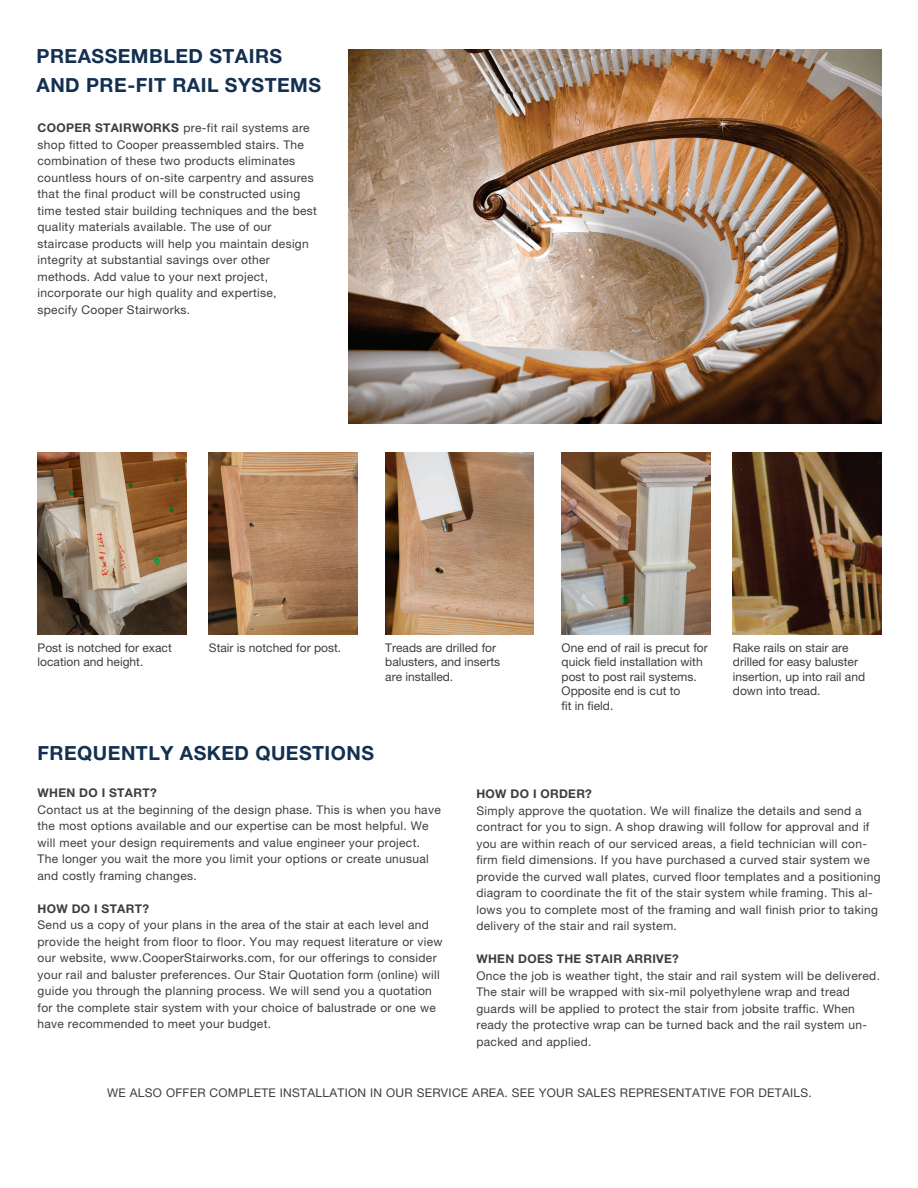
<style>
.page{position:relative;width:918px;height:1188px;background:#fff}
.page>*{position:absolute;margin:0;border:0;box-sizing:border-box;transform-origin:0 0}
.Title_PP{font:700 19.5px/28.5px "Helvetica Neue LT Pro";letter-spacing:.025em;color:#133051}
.Body_PP{font:700 19.5px "Helvetica Neue LT Pro";letter-spacing:.025em;color:#133051}
.Body_PP-2{font:12px/16.5px "Helvetica Neue LT Pro";letter-spacing:.025em;color:#3e3e3f}
.Body_PP-3{font:12px/14.4px "Helvetica Neue LT Pro";color:#3e3e3f}
.Body_PP-4{font:700 12px "Helvetica Neue LT Pro";letter-spacing:.025em;color:#3e3e3f}
.s1{font-weight:700}
</style>
<div class="page">
<img style="left:348px;top:50px;width:533px;height:373px">
<img style="left:385px;top:453px;width:149px;height:181px">
<img style="left:733px;top:453px;width:148px;height:181px">
<img style="left:562px;top:453px;width:148px;height:181px">
<img style="left:209px;top:453px;width:148px;height:181px">
<img style="left:38px;top:453px;width:148px;height:181px">
<p class="Title_PP" style="left:37px;top:42px;width:286px">PREASSEMBLED STAIRS<br>AND PRE-FIT RAIL SYSTEMS</p>
<p class="Body_PP-2" style="left:38px;top:120px;width:281px"><span class="s1">COOPER STAIRWORKS</span> pre-fit rail systems are shop fitted to Cooper preassembled stairs. The combination of these two products eliminates countless hours of on-site carpentry and assures that the final product will be constructed using time tested stair building techniques and the best quality materials available. The use of our staircase products will help you maintain design integrity at substantial savings over other methods. Add value to your next project, incorporate our high quality and expertise, specify Cooper Stairworks.</p>
<p class="Body_PP-3" style="left:38px;top:640px;width:136px">Post is notched for exact</p>
<p class="Body_PP-3" style="left:209px;top:640px;width:134px">Stair is notched for post.</p>
<p class="Body_PP-3" style="left:38px;top:655px;width:107px">location and height.</p>
<p class="Body_PP-3" style="left:562px;top:640px;width:148px">One end of rail is precut for quick field installation with post to post rail systems.<br>Opposite end is cut to<br>fit in field.</p>
<p class="Body_PP-3" style="left:385px;top:640px;width:116px">Treads are drilled for balusters, and inserts are installed.</p>
<p class="Body_PP-3" style="left:733px;top:640px;width:134px">Rake rails on stair are drilled for easy baluster insertion, up into rail and down into tread.</p>
<p class="Body_PP" style="left:38px;top:741px;width:338px">FREQUENTLY ASKED QUESTIONS</p>
<p class="Body_PP-4" style="left:38px;top:786px;width:121px">WHEN DO I START?</p>
<p class="Body_PP-2" style="left:38px;top:801px;width:405px">Contact us at the beginning of the design phase. This is when you have the most options available and our expertise can be most helpful. We will meet your design requirements and value engineer your project.<br>The longer you wait the more you limit your options or create unusual and costly framing changes.</p>
<p class="Body_PP-4" style="left:38px;top:901px;width:113px">HOW DO I START?</p>
<p class="Body_PP-2" style="left:38px;top:917px;width:406px">Send us a copy of your plans in the area of the stair at each level and provide the height from floor to floor. You may request literature or view our website, www.CooperStairworks.com, for our offerings to consider your rail and baluster preferences. Our Stair Quotation form (online) will guide you through the planning process. We will send you a quotation for the complete stair system with your choice of balustrade or one we have recommended to meet your budget.</p>
<p class="Body_PP-4" style="left:476px;top:786px;width:117px">HOW DO I ORDER?</p>
<p class="Body_PP-2" style="left:476px;top:802px;width:406px">Simply approve the quotation. We will finalize the details and send a contract for you to sign. A shop drawing will follow for approval and if you are within reach of our serviced areas, a field technician will con&shy;firm field dimensions. If you have purchased a curved stair system we provide the curved wall plates, curved floor templates and a positioning diagram to coordinate the fit of the stair system while framing. This al&shy;lows you to complete most of the framing and wall finish prior to taking delivery of the stair and rail system.</p>
<p class="Body_PP-4" style="left:476px;top:951px;width:204px">WHEN DOES THE STAIR ARRIVE?</p>
<p class="Body_PP-2" style="left:476px;top:967px;width:405px">Once the job is weather tight, the stair and rail system will be delivered.<br>The stair will be wrapped with six-mil polyethylene wrap and tread guards will be applied to protect the stair from jobsite traffic. When ready the protective wrap can be turned back and the rail system un&shy;packed and applied.</p>
<p class="Body_PP-2" style="left:107px;top:1084px;width:706px">WE ALSO OFFER COMPLETE INSTALLATION IN OUR SERVICE AREA. SEE YOUR SALES REPRESENTATIVE FOR DETAILS.</p>
</div>
